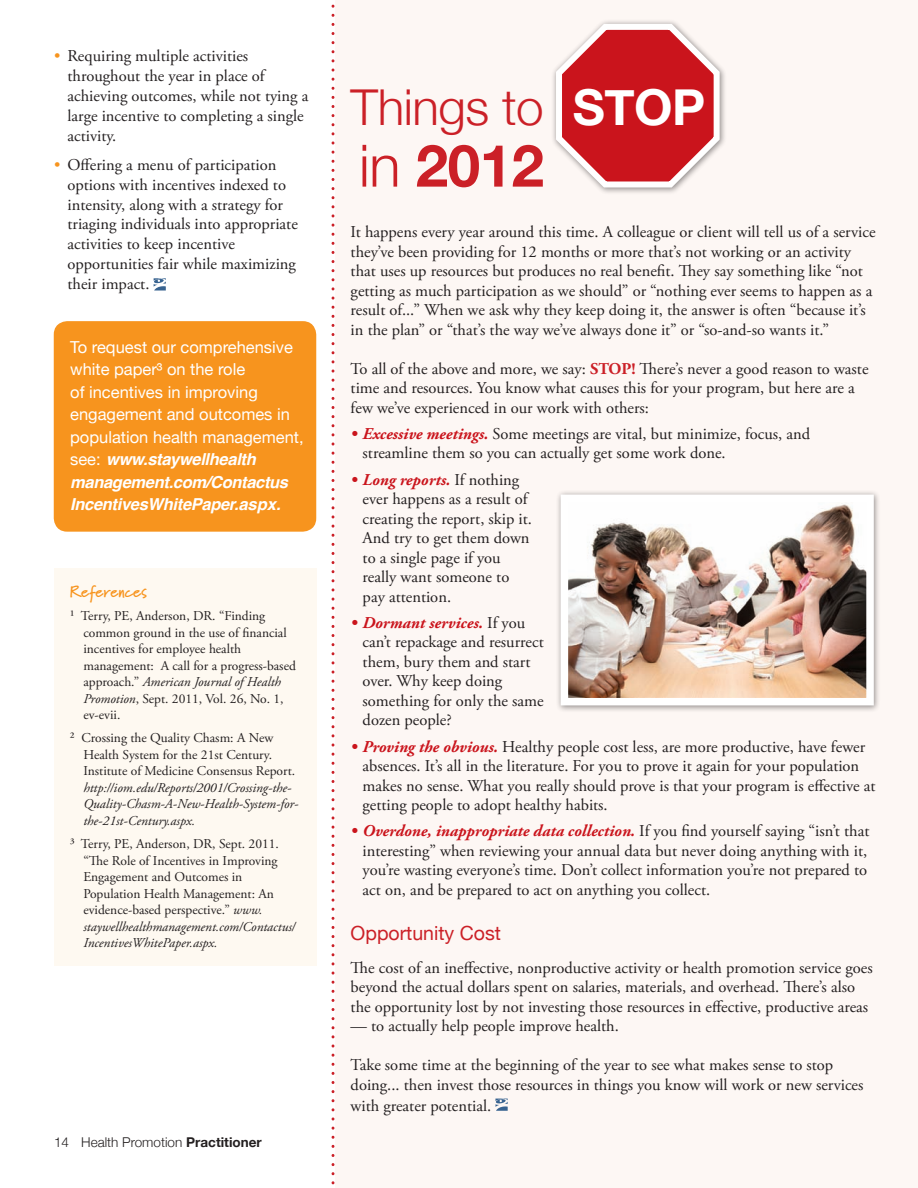
<style>
.page{position:relative;width:918px;height:1188px;background:#fff}
.page>*{position:absolute;margin:0;border:0;box-sizing:border-box;transform-origin:0 0}
.Sub_3{font:700 58.5px "Helvetica Neue";color:#cb2027}
.Sub_3-2{font:300 49.5px "Helvetica Neue";letter-spacing:-.01em;color:#cb2027}
.Bullets{font:19.5px "Helvetica Neue";color:#cb2027}
.Bullets-2{font:16.5px/19.5px "Adobe Garamond Pro";color:#231f20}
.Body{font:16.5px/19.8px "Adobe Garamond Pro";color:#231f20}
.Body-2{font:16.5px/22.5px "Helvetica Neue";color:#fff}
.Body-3{font:700 16.5px "Marydale";color:#f7941e}
.Body-4{font:13.5px/16.5px "Adobe Garamond Pro";color:#231f20}
.Body-5{font:italic 13.5px/16.5px "Adobe Garamond Pro";color:#231f20}
.t1{font:300 13.5px "Helvetica Neue";color:#231f20}
.s1{color:#f7941e}
.s2{font-family:"Helvetica";font-weight:700;font-style:italic}
.s3{font-style:italic}
.s4{font-style:normal}
.s5{font-weight:700}
.s6{font-weight:700;color:#fff}
.s7{font-weight:300}
.s8{font-weight:700;color:#cb2027}
.s9{font-weight:700;font-style:italic;color:#ca141c}
</style>
<div class="page">
<div style="left:335px;top:0;width:583px;height:1188px;background:#fdf7f4"></div>
<div style="left:54px;top:568px;width:262px;height:398px;background:#fef9f1"></div>
<svg style="left:154px;top:278px;width:12px;height:13px"></svg>
<div style="left:54px;top:321px;width:262px;height:211px;background:#f7941e;border-radius:14px"></div>
<div style="left:551px;top:19px;width:175px;height:175px;background:#231f20;opacity:.5"></div>
<svg style="left:553px;top:19px;width:170px;height:171px"></svg>
<svg style="left:495px;top:1099px;width:13px;height:12px"></svg>
<svg style="left:332px;top:4px;width:3px;height:1181px"></svg>
<div style="left:556px;top:489px;width:325px;height:224px;background:#231f20;opacity:.5"></div>
<img style="left:570px;top:504px;width:295px;height:192px">
<div style="left:561px;top:495px;width:313px;height:210px;border:8px solid #fff"></div>
<p class="Body" style="left:68px;top:47px;width:242px;text-indent:-14px"><span class="s1">•</span> Requiring multiple activities throughout the year in place of achieving outcomes, while not tying a large incentive to completing a single activity.</p>
<p class="Body" style="left:68px;top:155px;width:232px;text-indent:-13px"><span class="s1">•</span> Offering a menu of participation options with incentives indexed to intensity, along with a strategy for triaging individuals into appropriate activities to keep incentive opportunities fair while maximizing their impact.</p>
<p class="Body-2" style="left:70px;top:334px;width:235px">To request our comprehensive white paper³ on the role<br>of incentives in improving engagement and outcomes in population health management, see: <span class="s2">www.staywellhealth management.com/Contactus<br>IncentivesWhitePaper.aspx.</span></p>
<p class="Body-3" style="left:70px;top:582px;width:79px">References</p>
<p class="Body-4" style="left:83px;top:608px;width:214px;text-indent:-14px">¹ Terry, PE, Anderson, DR. “Finding common ground in the use of financial incentives for employee health management: A call for a progress-based approach.” <span class="s3">American Journal of Health<br>Promotion</span>, Sept. 2011, Vol. 26, No. 1, ev-evii.</p>
<p class="Body-5" style="left:83px;top:730px;width:217px;text-indent:-14px"><span class="s4">² Crossing the Quality Chasm: A New Health System for the 21st Century.<br>Institute of Medicine Consensus Report. </span>http://iom.edu/Reports/2001/Crossing-the-Quality-Chasm-A-New-Health-System-for&shy;the-21st-Century.aspx.</p>
<p class="Body-4" style="left:83px;top:836px;width:213px;text-indent:-14px">³ Terry, PE, Anderson, DR, Sept. 2011. “The Role of Incentives in Improving Engagement and Outcomes in Population Health Management: An evidence-based perspective.” <span class="s3">www. staywellhealthmanagement.com/Contactus/ IncentivesWhitePaper.aspx.</span></p>
<p class="t1" style="left:54px;top:1131px;width:209px">14 Health Promotion <span class="s5">Practitioner</span></p>
<p class="Sub_3-2" style="left:351px;top:68px;width:356px">Things to <span class="s6">STOP</span></p>
<p class="Sub_3" style="left:359px;top:113px;width:187px"><span class="s7">in</span> 2012</p>
<p class="Bullets-2" style="left:351px;top:223px;width:526px">It happens every year around this time. A colleague or client will tell us of a service they’ve been providing for 12 months or more that’s not working or an activity that uses up resources but produces no real benefit. They say something like “not getting as much participation as we should” or “nothing ever seems to happen as a result of...” When we ask why they keep doing it, the answer is often “because it’s in the plan” or “that’s the way we’ve always done it” or “so-and-so wants it.”</p>
<p class="Bullets-2" style="left:351px;top:359px;width:519px">To all of the above and more, we say: <span class="s8">STOP!</span> There’s never a good reason to waste time and resources. You know what causes this for your program, but here are a few we’ve experienced in our work with others:</p>
<p class="Bullets-2" style="left:363px;top:424px;width:449px;text-indent:-12px"><span class="s9">• Excessive meetings.</span> Some meetings are vital, but minimize, focus, and streamline them so you can actually get some work done.</p>
<p class="Bullets-2" style="left:363px;top:470px;width:171px;text-indent:-12px"><span class="s9">• Long reports.</span> If nothing ever happens as a result of creating the report, skip it.<br>And try to get them down to a single page if you really want someone to pay attention.</p>
<p class="Bullets-2" style="left:363px;top:613px;width:183px;text-indent:-12px"><span class="s9">• Dormant services.</span> If you can’t repackage and resurrect them, bury them and start over. Why keep doing something for only the same dozen people?</p>
<p class="Bullets-2" style="left:363px;top:737px;width:514px;text-indent:-12px"><span class="s9">• Proving the obvious.</span> Healthy people cost less, are more productive, have fewer absences. It’s all in the literature. For you to prove it again for your population makes no sense. What you really should prove is that your program is effective at getting people to adopt healthy habits.</p>
<p class="Bullets-2" style="left:363px;top:822px;width:508px;text-indent:-12px"><span class="s9">• Overdone, inappropriate data collection.</span> If you find yourself saying “isn’t that interesting” when reviewing your annual data but never doing anything with it, you’re wasting everyone’s time. Don’t collect information you’re not prepared to act on, and be prepared to act on anything you collect.</p>
<p class="Bullets" style="left:351px;top:916px;width:152px">Opportunity Cost</p>
<p class="Bullets-2" style="left:351px;top:958px;width:524px">The cost of an ineffective, nonproductive activity or health promotion service goes beyond the actual dollars spent on salaries, materials, and overhead. There’s also the opportunity lost by not investing those resources in effective, productive areas</p>
<p class="Bullets-2" style="left:351px;top:1017px;width:270px">— to actually help people improve health.</p>
<p class="Bullets-2" style="left:351px;top:1056px;width:514px">Take some time at the beginning of the year to see what makes sense to stop doing... then invest those resources in things you know will work or new services</p>
<p class="Bullets-2" style="left:351px;top:1096px;width:142px">with greater potential.</p>
</div>
